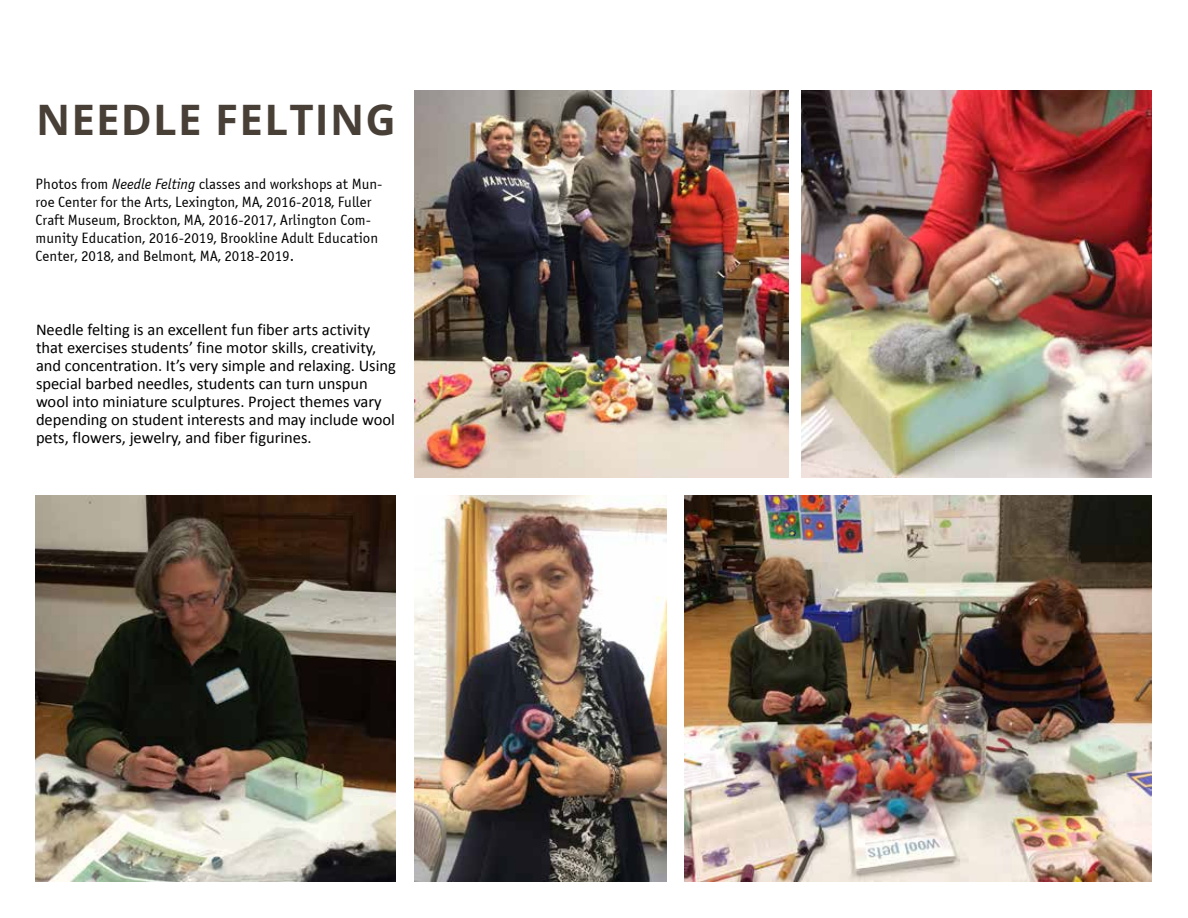
<style>
.page{position:relative;width:1188px;height:918px;background:#fff}
.page>*{position:absolute;margin:0;border:0;box-sizing:border-box;transform-origin:0 0}
.t1{font:700 42px "Open Sans";letter-spacing:.03em;color:#483f37}
.t2{font:16.5px/18px "Calibri";color:#000}
.t3{font:15px/18px "Officina Sans C";color:#000}
.s1{font-style:italic}
</style>
<div class="page">
<img style="left:414px;top:90px;width:374px;height:388px">
<img style="left:801px;top:90px;width:351px;height:388px">
<img style="left:414px;top:495px;width:253px;height:387px">
<img style="left:36px;top:495px;width:360px;height:387px">
<img style="left:684px;top:495px;width:468px;height:387px">
<h1 class="t1" style="left:36px;top:91px;width:361px">NEEDLE FELTING</h1>
<p class="t3" style="left:36px;top:175px;width:348px">Photos from <span class="s1">Needle Felting</span> classes and workshops at Mun&shy;roe Center for the Arts, Lexington, MA, 2016-2018, Fuller Craft Museum, Brockton, MA, 2016-2017, Arlington Com&shy;munity Education, 2016-2019, Brookline Adult Education Center, 2018, and Belmont, MA, 2018-2019.</p>
<p class="t2" style="left:36px;top:321px;width:361px">Needle felting is an excellent fun fiber arts activity that exercises students’ fine motor skills, creativity, and concentration. It’s very simple and relaxing. Using special barbed needles, students can turn unspun wool into miniature sculptures. Project themes vary depending on student interests and may include wool pets, flowers, jewelry, and fiber figurines.</p>
</div>
